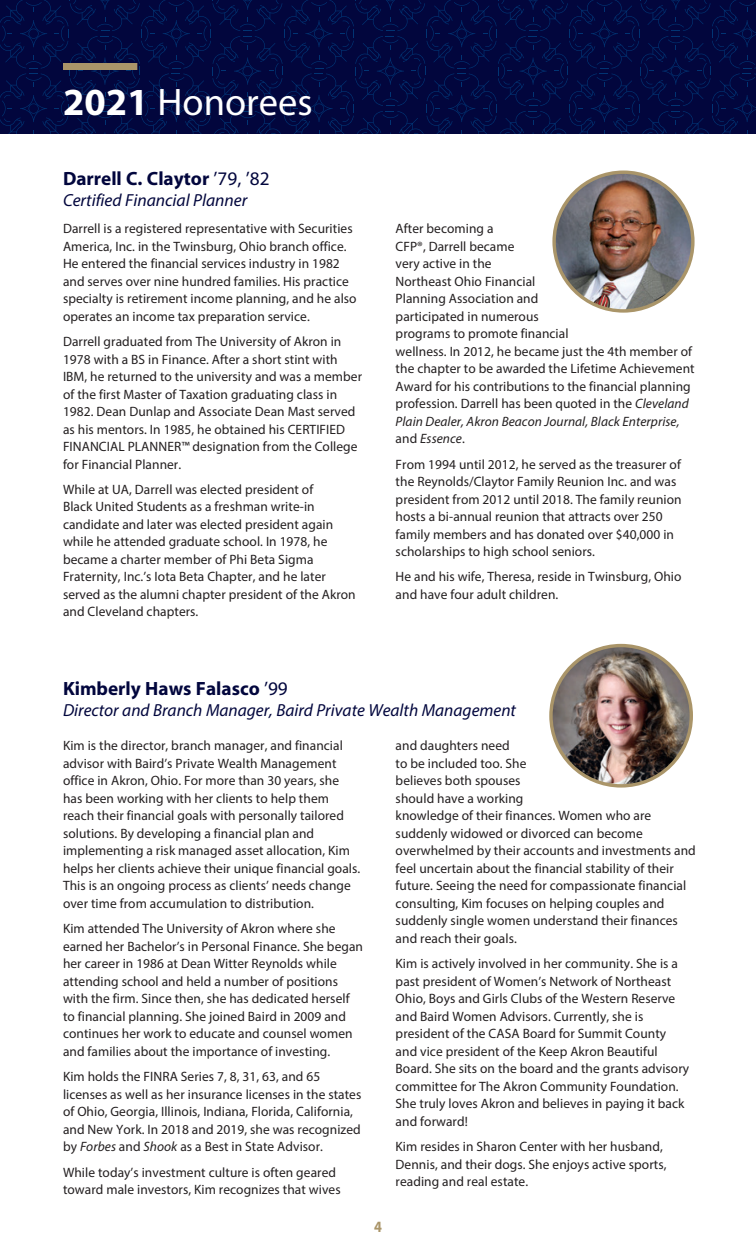
<style>
.page{position:relative;width:756px;height:1260px;background:#fff}
.page>*{position:absolute;margin:0;border:0;box-sizing:border-box;transform-origin:0 0}
.t1{font:38.5px "Myriad";color:#fff}
.t2{font:700 19.25px "Myriad";color:#02063d}
.t3{font:italic 17.5px "Myriad Pro";color:#02063d}
.t4{font:700 15.75px "Myriad";color:#aa9569;scale:.9 1}
.t5{font:13.65px/17.5px "Myriad Pro";letter-spacing:.005em;color:#231f20}
.s1{font-family:"Myriad Pro";font-weight:700}
.s2{font-weight:400}
.s3{font-style:italic}
</style>
<div class="page">
<svg style="left:0;top:0;width:756px;height:134px;background:#010941"></svg>
<img style="left:554px;top:172px;width:139px;height:139px;border-radius:69px">
<div style="left:552px;top:170px;width:143px;height:143px;border:3px solid #aa9569;border-radius:50%"></div>
<img style="left:551px;top:646px;width:140px;height:140px;border-radius:70px">
<div style="left:549px;top:644px;width:144px;height:144px;border:3px solid #aa9569;border-radius:50%"></div>
<div style="left:63px;top:63px;width:74px;height:7px;background:#aa9569"></div>
<p class="t1" style="left:63px;top:83px;width:251px"><span class="s1">2021</span> Honorees</p>
<p class="t2" style="left:63px;top:168px;width:208px">Darrell C. Claytor <span class="s2">’79, ’82</span></p>
<p class="t3" style="left:63px;top:189px;width:186px">Certified Financial Planner</p>
<p class="t5" style="left:63px;top:220px;width:295px">Darrell is a registered representative with Securities America, Inc. in the Twinsburg, Ohio branch office.<br>He entered the financial services industry in 1982 and serves over nine hundred families. His practice specialty is retirement income planning, and he also operates an income tax preparation service.</p>
<p class="t5" style="left:63px;top:333px;width:301px">Darrell graduated from The University of Akron in 1978 with a BS in Finance. After a short stint with IBM, he returned to the university and was a member of the first Master of Taxation graduating class in 1982. Dean Dunlap and Associate Dean Mast served as his mentors. In 1985, he obtained his CERTIFIED FINANCIAL PLANNER™ designation from the College for Financial Planner.</p>
<p class="t5" style="left:63px;top:480px;width:294px">While at UA, Darrell was elected president of<br>Black United Students as a freshman write-in candidate and later was elected president again while he attended graduate school. In 1978, he became a charter member of Phi Beta Sigma Fraternity, Inc.’s Iota Beta Chapter, and he later served as the alumni chapter president of the Akron and Cleveland chapters.</p>
<p class="t5" style="left:396px;top:220px;width:301px">After becoming a<br>CFP®, Darrell became<br>very active in the<br>Northeast Ohio Financial<br>Planning Association and<br>participated in numerous<br>programs to promote financial<br>wellness. In 2012, he became just the 4th member of the chapter to be awarded the Lifetime Achievement Award for his contributions to the financial planning profession. Darrell has been quoted in the <span class="s3">Cleveland Plain Dealer, Akron Beacon Journal, Black Enterprise, </span>and <span class="s3">Essence</span>.</p>
<p class="t5" style="left:396px;top:455px;width:288px">From 1994 until 2012, he served as the treasurer of the Reynolds/Claytor Family Reunion Inc. and was president from 2012 until 2018. The family reunion hosts a bi-annual reunion that attracts over 250 family members and has donated over $40,000 in scholarships to high school seniors.</p>
<p class="t5" style="left:396px;top:568px;width:287px">He and his wife, Theresa, reside in Twinsburg, Ohio and have four adult children.</p>
<p class="t2" style="left:63px;top:678px;width:226px">Kimberly Haws Falasco <span class="s2">’99</span></p>
<p class="t3" style="left:63px;top:699px;width:455px">Director and Branch Manager, Baird Private Wealth Management</p>
<p class="t5" style="left:63px;top:737px;width:299px">Kim is the director, branch manager, and financial advisor with Baird’s Private Wealth Management office in Akron, Ohio. For more than 30 years, she has been working with her clients to help them reach their financial goals with personally tailored solutions. By developing a financial plan and implementing a risk managed asset allocation, Kim helps her clients achieve their unique financial goals.<br>This is an ongoing process as clients’ needs change over time from accumulation to distribution.</p>
<p class="t5" style="left:63px;top:920px;width:302px">Kim attended The University of Akron where she earned her Bachelor’s in Personal Finance. She began her career in 1986 at Dean Witter Reynolds while attending school and held a number of positions with the firm. Since then, she has dedicated herself to financial planning. She joined Baird in 2009 and continues her work to educate and counsel women and families about the importance of investing.</p>
<p class="t5" style="left:63px;top:1068px;width:300px">Kim holds the FINRA Series 7, 8, 31, 63, and 65 licenses as well as her insurance licenses in the states of Ohio, Georgia, Illinois, Indiana, Florida, California, and New York. In 2018 and 2019, she was recognized by <span class="s3">Forbes</span> and <span class="s3">Shook</span> as a Best in State Advisor.</p>
<p class="t5" style="left:63px;top:1163px;width:279px">While today’s investment culture is often geared toward male investors, Kim recognizes that wives</p>
<p class="t4" style="left:374px;top:1219px;width:10px">4</p>
<p class="t5" style="left:396px;top:737px;width:302px">and daughters need<br>to be included too. She<br>believes both spouses<br>should have a working<br>knowledge of their finances. Women who are suddenly widowed or divorced can become overwhelmed by their accounts and investments and feel uncertain about the financial stability of their future. Seeing the need for compassionate financial consulting, Kim focuses on helping couples and suddenly single women understand their finances and reach their goals.</p>
<p class="t5" style="left:396px;top:955px;width:295px">Kim is actively involved in her community. She is a past president of Women’s Network of Northeast Ohio, Boys and Girls Clubs of the Western Reserve and Baird Women Advisors. Currently, she is president of the CASA Board for Summit County and vice president of the Keep Akron Beautiful Board. She sits on the board and the grants advisory committee for The Akron Community Foundation.<br>She truly loves Akron and believes in paying it back and forward!</p>
<p class="t5" style="left:396px;top:1138px;width:272px">Kim resides in Sharon Center with her husband,<br>Dennis, and their dogs. She enjoys active sports, reading and real estate.</p>
</div>
